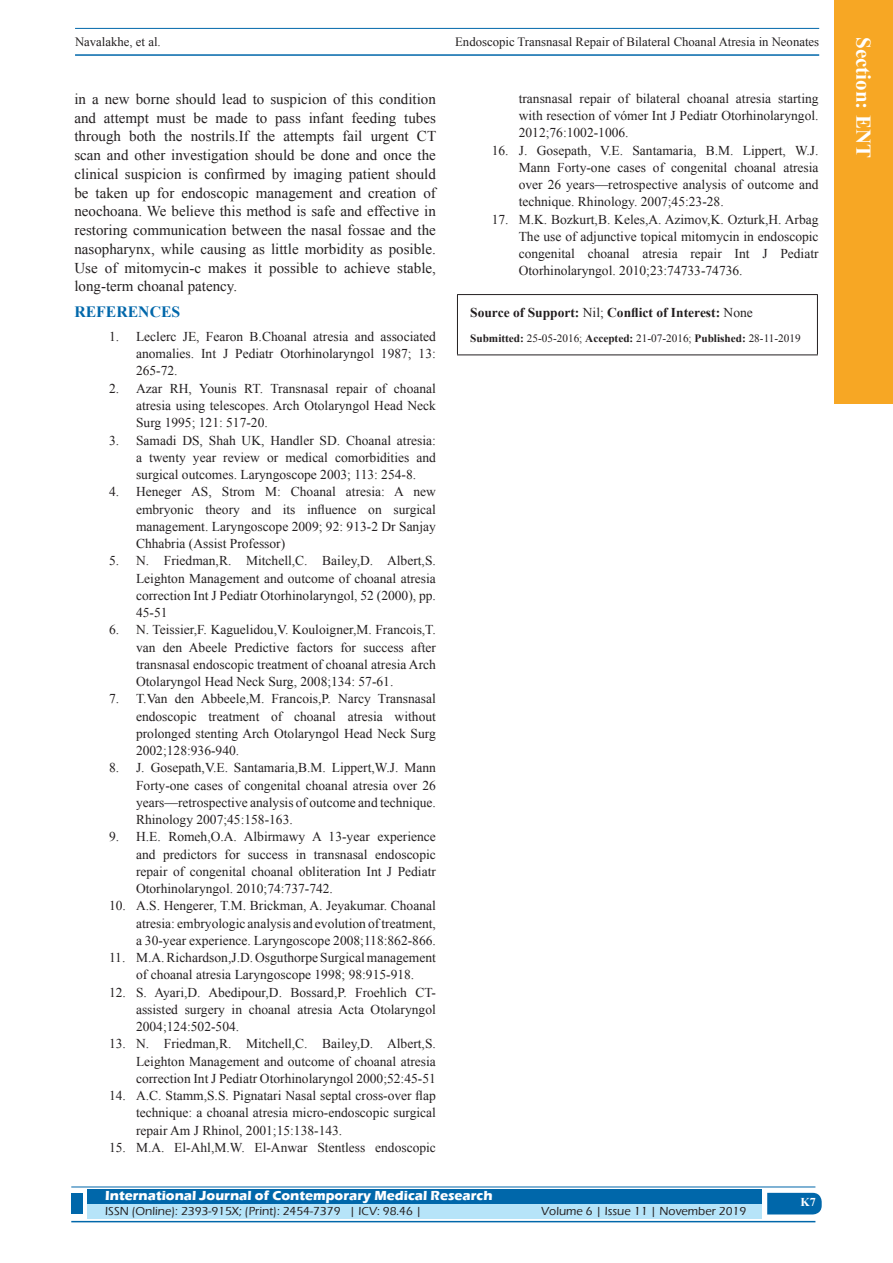
<style>
.page{position:relative;width:893px;height:1263px;background:#fff}
.page>*{position:absolute;margin:0;border:0;box-sizing:border-box;transform-origin:0 0}
.t1{font:700 21px "Times New Roman";color:#fff}
.t2{font:700 15.75px "Times New Roman";color:#0067aa}
.TX_New{font:15px/18.8px "Times New Roman";color:#231f20;text-align:justify}
.t3{font:13.5px/17.2px "Times New Roman";color:#231f20;text-align:justify}
.t4{font:700 13.5px "Eras ITC";color:#fff}
.SOS_New{font:700 13.5px "Times New Roman";color:#231f20}
.t5{font:12.75px "Times New Roman";color:#231f20}
.t6{font:500 12px "Eras ITC";color:#231f20}
.t7{font:700 12px "Times New Roman";color:#fff}
.SOS_New-2{font:11.25px "Times New Roman";color:#231f20}
.s1{font-weight:400}
.s2{font-weight:700}
</style>
<div class="page">
<hr style="left:75px;top:28px;width:744px;height:1px;background:#0067aa">
<hr style="left:75px;top:54px;width:744px;height:2px;background:#0067aa">
<div style="left:87px;top:1189px;width:674px;height:15px;background:#0067aa"></div>
<div style="left:87px;top:1204px;width:674px;height:15px;background:#b6e4f9"></div>
<svg style="left:767px;top:1193px;width:55px;height:21px"></svg>
<hr style="left:71px;top:1186px;width:744px;height:1px;background:#0067aa">
<hr style="left:71px;top:1221px;width:744px;height:1px;background:#0067aa">
<div style="left:71px;top:1193px;width:12px;height:21px;background:#0067aa"></div>
<div style="left:834px;top:0;width:59px;height:404px;background:#f7a724"></div>
<hr style="left:457px;top:294px;width:361px;height:1px;background:#231f20">
<hr style="left:457px;top:295px;width:1px;height:59px;background:#231f20">
<hr style="left:817px;top:295px;width:1px;height:59px;background:#231f20">
<hr style="left:457px;top:354px;width:361px;height:1px;background:#231f20">
<p class="t5" style="left:75px;top:33px;width:87px">Navalakhe, et al.</p>
<p class="t5" style="left:455px;top:33px;width:366px">Endoscopic Transnasal Repair of Bilateral Choanal Atresia in Neonates</p>
<p class="TX_New" style="left:74px;top:89px;width:363px">in a new borne should lead to suspicion of this condition and attempt must be made to pass infant feeding tubes through both the nostrils.If the attempts fail urgent CT scan and other investigation should be done and once the clinical suspicion is confirmed by imaging patient should be taken up for endoscopic management and creation of neochoana. We believe this method is safe and effective in restoring communication between the nasal fossae and the nasopharynx, while causing as little morbidity as posible.<br>Use of mitomycin-c makes it possible to achieve stable, long-term choanal patency.</p>
<h1 class="t2" style="left:74px;top:301px;width:107px">REFERENCES</h1>
<p class="t3" style="left:136px;top:328px;width:301px;text-indent:-27px">1. Leclerc JE, Fearon B.Choanal atresia and associated anomalies. Int J Pediatr Otorhinolaryngol 1987; 13:<br>265-72.</p>
<p class="t3" style="left:136px;top:379px;width:301px;text-indent:-27px">2. Azar RH, Younis RT. Transnasal repair of choanal atresia using telescopes. Arch Otolaryngol Head Neck Surg 1995; 121: 517-20.</p>
<p class="t3" style="left:136px;top:431px;width:301px;text-indent:-27px">3. Samadi DS, Shah UK, Handler SD. Choanal atresia: a twenty year review or medical comorbidities and surgical outcomes. Laryngoscope 2003; 113: 254-8.</p>
<p class="t3" style="left:136px;top:483px;width:301px;text-indent:-27px">4. Heneger AS, Strom M: Choanal atresia: A new embryonic theory and its influence on surgical management. Laryngoscope 2009; 92: 913-2 Dr Sanjay Chhabria (Assist Professor)</p>
<p class="t3" style="left:136px;top:552px;width:301px;text-indent:-27px">5. N. Friedman,R. Mitchell,C. Bailey,D. Albert,S.<br>Leighton Management and outcome of choanal atresia correction Int J Pediatr Otorhinolaryngol, 52 (2000), pp.<br>45-51</p>
<p class="t3" style="left:136px;top:621px;width:301px;text-indent:-27px">6. N. Teissier,F. Kaguelidou,V. Kouloigner,M. Francois,T. van den Abeele Predictive factors for success after transnasal endoscopic treatment of choanal atresia Arch Otolaryngol Head Neck Surg, 2008;134: 57-61.</p>
<p class="t3" style="left:136px;top:690px;width:301px;text-indent:-27px">7. T.Van den Abbeele,M. Francois,P. Narcy Transnasal endoscopic treatment of choanal atresia without prolonged stenting Arch Otolaryngol Head Neck Surg 2002;128:936-940.</p>
<p class="t3" style="left:136px;top:759px;width:301px;text-indent:-27px">8. J. Gosepath,V.E. Santamaria,B.M. Lippert,W.J. Mann Forty-one cases of congenital choanal atresia over 26 years—retrospective analysis of outcome and technique.<br>Rhinology 2007;45:158-163.</p>
<p class="t3" style="left:136px;top:828px;width:301px;text-indent:-27px">9. H.E. Romeh,O.A. Albirmawy A 13-year experience and predictors for success in transnasal endoscopic repair of congenital choanal obliteration Int J Pediatr Otorhinolaryngol. 2010;74:737-742.</p>
<p class="t3" style="left:136px;top:897px;width:301px;text-indent:-27px">10. A.S. Hengerer, T.M. Brickman, A. Jeyakumar. Choanal atresia: embryologic analysis and evolution of treatment, a 30-year experience. Laryngoscope 2008;118:862-866.</p>
<p class="t3" style="left:109px;top:949px;width:328px;text-align:center">11. M.A. Richardson,J.D. Osguthorpe Surgical management of choanal atresia Laryngoscope 1998; 98:915-918.</p>
<p class="t3" style="left:136px;top:983px;width:301px;text-indent:-27px">12. S. Ayari,D. Abedipour,D. Bossard,P. Froehlich CT&shy;assisted surgery in choanal atresia Acta Otolaryngol 2004;124:502-504.</p>
<p class="t3" style="left:136px;top:1035px;width:301px;text-indent:-27px">13. N. Friedman,R. Mitchell,C. Bailey,D. Albert,S.<br>Leighton Management and outcome of choanal atresia correction Int J Pediatr Otorhinolaryngol 2000;52:45-51</p>
<p class="t3" style="left:136px;top:1087px;width:301px;text-indent:-27px">14. A.C. Stamm,S.S. Pignatari Nasal septal cross-over flap technique: a choanal atresia micro-endoscopic surgical repair Am J Rhinol, 2001;15:138-143.</p>
<p class="t3" style="left:109px;top:1138px;width:328px">15. M.A. El-Ahl,M.W. El-Anwar Stentless endoscopic</p>
<p class="t3" style="left:519px;top:90px;width:301px">transnasal repair of bilateral choanal atresia starting with resection of vómer Int J Pediatr Otorhinolaryngol.<br>2012;76:1002-1006.</p>
<p class="t3" style="left:519px;top:141px;width:301px;text-indent:-27px">16. J. Gosepath, V.E. Santamaria, B.M. Lippert, W.J.<br>Mann Forty-one cases of congenital choanal atresia over 26 years—retrospective analysis of outcome and technique. Rhinology. 2007;45:23-28.</p>
<p class="t3" style="left:519px;top:210px;width:301px;text-indent:-27px">17. M.K. Bozkurt,B. Keles,A. Azimov,K. Ozturk,H. Arbag The use of adjunctive topical mitomycin in endoscopic congenital choanal atresia repair Int J Pediatr Otorhinolaryngol. 2010;23:74733-74736.</p>
<p class="SOS_New" style="left:470px;top:303px;width:284px">Source of Support: <span class="s1">Nil;</span> Conflict of Interest: <span class="s1">None</span></p>
<p class="SOS_New-2" style="left:470px;top:331px;width:332px"><span class="s2">Submitted:</span> 25-05-2016; <span class="s2">Accepted:</span> 21-07-2016; <span class="s2">Published:</span> 28-11-2019</p>
<p class="t4" style="left:105px;top:1188px;width:389px">International Journal of Contemporary Medical Research</p>
<p class="t6" style="left:105px;top:1204px;width:318px">ISSN (Online): 2393-915X; (Print): 2454-7379 | ICV: 98.46 |</p>
<p class="t6" style="left:541px;top:1204px;width:207px">Volume 6 | Issue 11 | November 2019</p>
<p class="t7" style="left:800px;top:1194px;width:17px">K7</p>
<h1 class="t1" style="left:878px;top:37px;width:122px;rotate:90deg">Section: ENT</h1>
</div>
